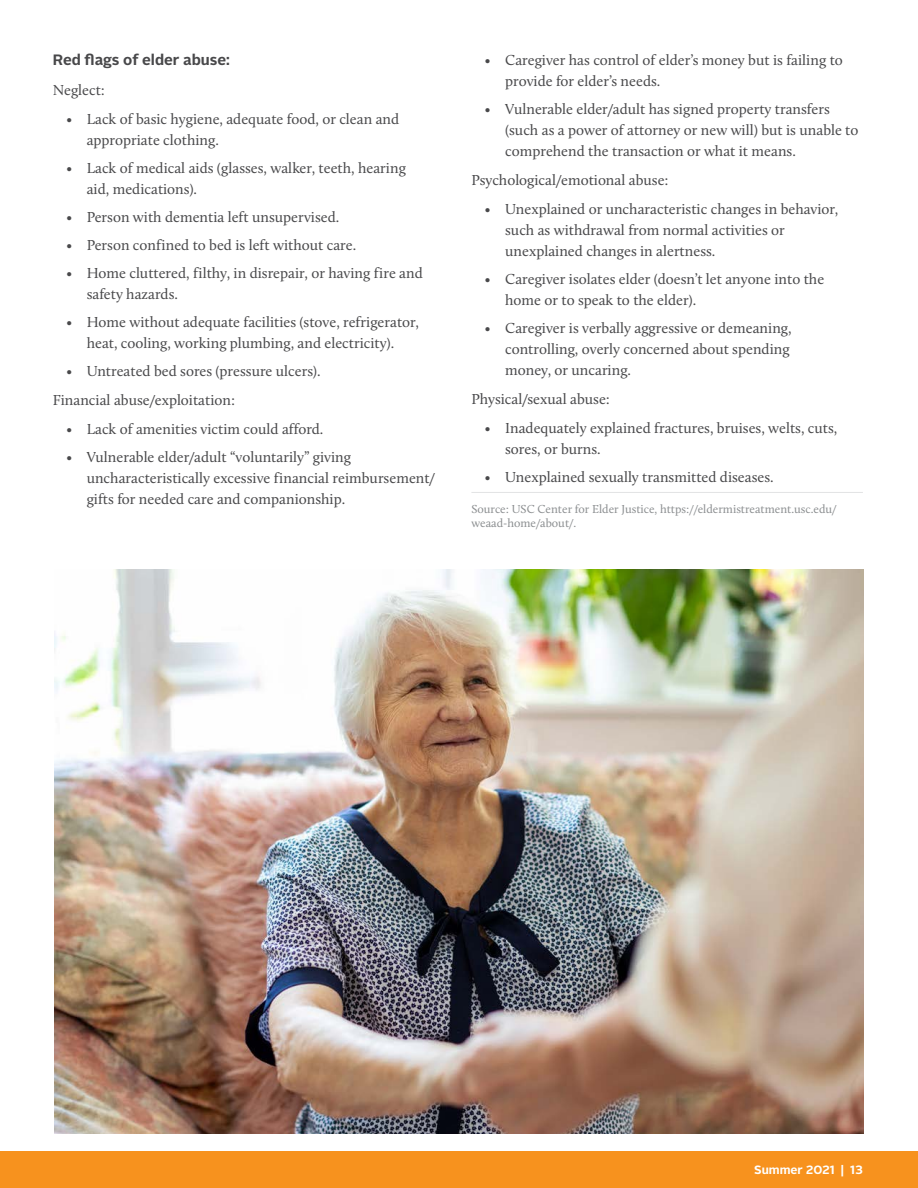
<style>
.page{position:relative;width:918px;height:1188px;background:#fff}
.page>*{position:absolute;margin:0;border:0;box-sizing:border-box;transform-origin:0 0}
.Bullets_-_level_1{font:15px/21px "Calluna";color:#48484a}
.Body_Copy{font:15px "Calluna";color:#48484a}
.Body_Copy-2{font:700 15px "Alright Sans";color:#48484a}
.Footnote{font:12px/14.4px "Calluna";color:#8b8e90}
.t1{font:700 12px "Alright Sans";color:#fff}
</style>
<div class="page">
<hr style="left:471px;top:492px;width:392px;height:1px;background:#e2e3e4">
<img style="left:54px;top:569px;width:810px;height:565px">
<div style="left:0;top:1151px;width:918px;height:37px;background:#f7921e"></div>
<p class="Body_Copy-2" style="left:53px;top:50px;width:178px">Red flags of elder abuse:</p>
<p class="Body_Copy" style="left:53px;top:81px;width:54px">Neglect:</p>
<p class="Bullets_-_level_1" style="left:87px;top:108px;width:314px;text-indent:-20px">• Lack of basic hygiene, adequate food, or clean and appropriate clothing.</p>
<p class="Bullets_-_level_1" style="left:87px;top:157px;width:321px;text-indent:-20px">• Lack of medical aids (glasses, walker, teeth, hearing aid, medications).</p>
<p class="Bullets_-_level_1" style="left:66px;top:206px;width:274px">• Person with dementia left unsupervised.</p>
<p class="Bullets_-_level_1" style="left:66px;top:234px;width:291px">• Person confined to bed is left without care.</p>
<p class="Bullets_-_level_1" style="left:87px;top:262px;width:338px;text-indent:-20px">• Home cluttered, filthy, in disrepair, or having fire and safety hazards.</p>
<p class="Bullets_-_level_1" style="left:66px;top:311px;width:354px;text-align:center">• Home without adequate facilities (stove, refrigerator, heat, cooling, working plumbing, and electricity).</p>
<p class="Bullets_-_level_1" style="left:66px;top:360px;width:256px">• Untreated bed sores (pressure ulcers).</p>
<p class="Body_Copy" style="left:53px;top:391px;width:184px">Financial abuse/exploitation:</p>
<p class="Bullets_-_level_1" style="left:66px;top:418px;width:259px">• Lack of amenities victim could afford.</p>
<p class="Bullets_-_level_1" style="left:87px;top:446px;width:350px;text-indent:-20px">• Vulnerable elder/adult “voluntarily” giving uncharacteristically excessive financial reimbursement/ gifts for needed care and companionship.</p>
<p class="Bullets_-_level_1" style="left:505px;top:50px;width:339px;text-indent:-20px">• Caregiver has control of elder’s money but is failing to provide for elder’s needs.</p>
<p class="Bullets_-_level_1" style="left:505px;top:99px;width:355px;text-indent:-20px">• Vulnerable elder/adult has signed property transfers (such as a power of attorney or new will) but is unable to comprehend the transaction or what it means.</p>
<p class="Body_Copy" style="left:471px;top:171px;width:199px">Psychological/emotional abuse:</p>
<p class="Bullets_-_level_1" style="left:505px;top:198px;width:335px;text-indent:-20px">• Unexplained or uncharacteristic changes in behavior, such as withdrawal from normal activities or unexplained changes in alertness.</p>
<p class="Bullets_-_level_1" style="left:505px;top:268px;width:321px;text-indent:-20px">• Caregiver isolates elder (doesn’t let anyone into the home or to speak to the elder).</p>
<p class="Bullets_-_level_1" style="left:505px;top:317px;width:288px;text-indent:-20px">• Caregiver is verbally aggressive or demeaning, controlling, overly concerned about spending money, or uncaring.</p>
<p class="Body_Copy" style="left:471px;top:390px;width:140px">Physical/sexual abuse:</p>
<p class="Bullets_-_level_1" style="left:505px;top:417px;width:334px;text-indent:-20px">• Inadequately explained fractures, bruises, welts, cuts, sores, or burns.</p>
<p class="Bullets_-_level_1" style="left:485px;top:466px;width:290px">• Unexplained sexually transmitted diseases.</p>
<p class="Footnote" style="left:471px;top:502px;width:367px">Source: USC Center for Elder Justice, https://eldermistreatment.usc.edu/ weaad-home/about/.</p>
<p class="t1" style="left:754px;top:1162px;width:110px">Summer 2021 | 13</p>
</div>
